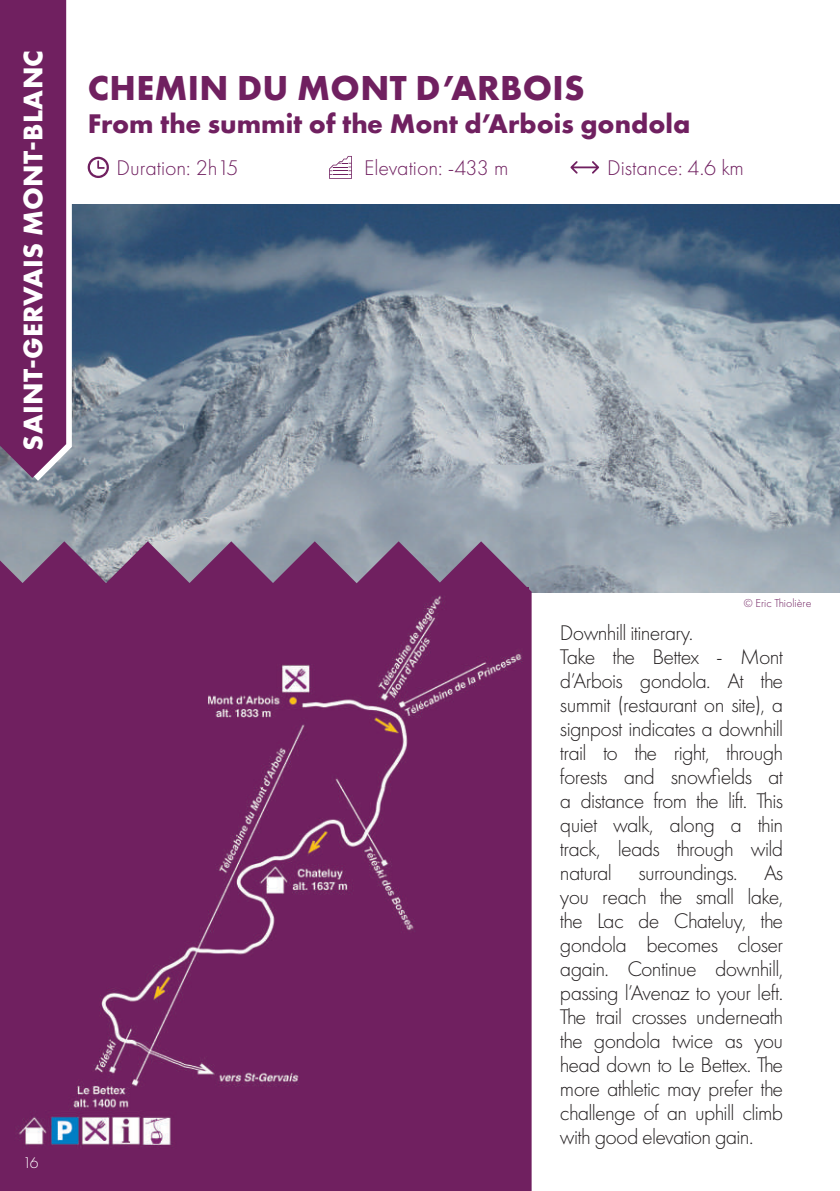
<style>
.page{position:relative;width:840px;height:1191px;background:#fff}
.page>*{position:absolute;margin:0;border:0;box-sizing:border-box;transform-origin:0 0}
.t1{font:700 36px "Futura PT";letter-spacing:.01em;color:#702060}
.t2{font:700 28px "Futura PT";color:#702060}
.t3{font:700 28px "Futura PT";letter-spacing:.01em;color:#fff}
.t4{font:300 22px/24px "Futura PT";letter-spacing:-.03em;color:#231f20}
.t5{font:300 22px "Futura PT";color:#702060}
.t6{font:300 16px "Futura PT";color:#fff}
.t7{font:300 12px "Futura PT";color:#702060}
</style>
<div class="page">
<img style="left:0;top:204px;width:839px;height:388px">
<svg style="left:0;top:541px;width:531px;height:650px;background:#7c4676"></svg>
<svg style="left:88px;top:157px;width:21px;height:21px"></svg>
<svg style="left:329px;top:156px;width:23px;height:23px"></svg>
<svg style="left:570px;top:161px;width:28px;height:13px"></svg>
<svg style="left:0;top:0;width:72px;height:481px;background:#79326c"></svg>
<div style="left:0;top:587px;width:528px;height:577px;background:#702060"></div>
<hr style="left:0;top:0;width:4px;height:443px;background:#702060">
<p class="t3" style="left:15px;top:451px;width:402px;rotate:-90deg">SAINT-GERVAIS MONT-BLANC</p>
<h1 class="t1" style="left:88px;top:64px;width:498px">CHEMIN DU MONT D’ARBOIS</h1>
<p class="t2" style="left:88px;top:106px;width:603px">From the summit of the Mont d’Arbois gondola</p>
<p class="t5" style="left:117px;top:155px;width:123px">Duration: 2h15</p>
<p class="t5" style="left:364px;top:155px;width:145px">Elevation: -433 m</p>
<p class="t5" style="left:607px;top:155px;width:138px">Distance: 4.6 km</p>
<p class="t6" style="left:23px;top:1153px;width:17px">16</p>
<p class="t7" style="left:743px;top:596px;width:69px">© Eric Thiolière</p>
<p class="t4" style="left:559px;top:621px;width:225px">Downhill itinerary.<br>Take the Bettex - Mont d’Arbois gondola. At the summit (restaurant on site), a signpost indicates a downhill trail to the right, through forests and snowfields at a distance from the lift. This quiet walk, along a thin track, leads through wild natural surroundings. As you reach the small lake, the Lac de Chateluy, the gondola becomes closer again. Continue downhill, passing l’Avenaz to your left.<br>The trail crosses underneath the gondola twice as you head down to Le Bettex. The more athletic may prefer the challenge of an uphill climb with good elevation gain.</p>
</div>
